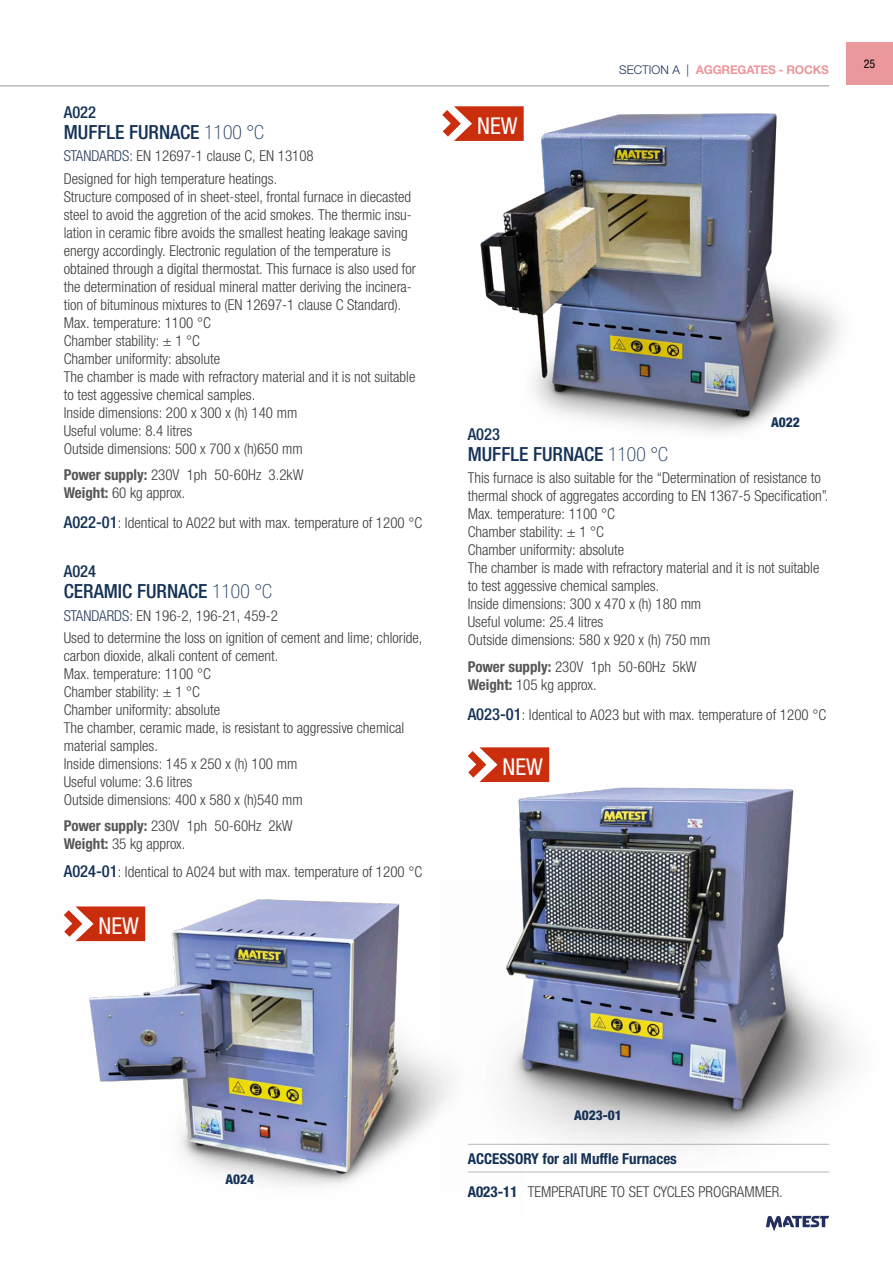
<style>
.page{position:relative;width:893px;height:1263px;background:#fff}
.page>*{position:absolute;margin:0;border:0;box-sizing:border-box;transform-origin:0 0}
.t1{font:condensed 23.25px "Helvetica Neue LTW1 G";color:#fff}
.t2{font:500 condensed 19.5px "Helvetica Neue LTW1 G";color:#153256}
.t3{font:500 condensed 16.5px "Helvetica Neue LTW1 G";color:#153256}
.t4{font:300 condensed 15px/18px "Helvetica Neue LTW1 G";color:#3c3c3a}
.t5{font:700 condensed 15px "Helvetica Neue LTW1 G";color:#153256}
.t6{font:800 condensed 13.5px "Helvetica Neue LTW1 G";color:#153256}
.t7{font:700 12px "Helvetica Neue LT Std";letter-spacing:-.02em;color:#ea989b}
.t8{font:condensed 12px "Helvetica Neue LTW1 G";color:#000}
.s1{font-weight:100}
.s2{color:#2a3e62}
.s3{font-weight:700;color:#565655}
.s4{font-weight:500;font-size:16.5px;color:#153256}
.s5{font-weight:300;color:#153256}
.s6{font-weight:700;color:#153256}
</style>
<div class="page">
<div style="left:846px;top:43px;width:47px;height:42px;background:#ea989b"></div>
<hr style="left:0;top:85px;width:829px;height:2px;background:#bbb">
<svg style="left:766px;top:1215px;width:63px;height:16px"></svg>
<img style="left:480px;top:113px;width:361px;height:320px">
<svg style="left:442px;top:106px;width:82px;height:35px"></svg>
<img style="left:64px;top:899px;width:384px;height:287px">
<img style="left:448px;top:770px;width:407px;height:403px">
<svg style="left:468px;top:747px;width:81px;height:35px"></svg>
<p class="t3" style="left:64px;top:102px;width:34px">A022</p>
<h2 class="t2" style="left:64px;top:120px;width:202px">MUFFLE FURNACE <span class="s1">1100 °C</span></h2>
<p class="t4" style="left:64px;top:145px;width:252px;line-height:22.2px"><span class="s2">STANDARDS:</span> EN 12697-1 clause C, EN 13108<br>Designed for high temperature heatings.</p>
<p class="t4" style="left:64px;top:187px;width:354px">Structure composed of in sheet-steel, frontal furnace in diecasted steel to avoid the aggretion of the acid smokes. The thermic insu&shy;lation in ceramic fibre avoids the smallest heating leakage saving energy accordingly. Electronic regulation of the temperature is obtained through a digital thermostat. This furnace is also used for the determination of residual mineral matter deriving the incinera&shy;tion of bituminous mixtures to (EN 12697-1 clause C Standard).<br>Max. temperature: 1100 °C<br>Chamber stability: ± 1 °C<br>Chamber uniformity: absolute<br>The chamber is made with refractory material and it is not suitable to test aggessive chemical samples.<br>Inside dimensions: 200 x 300 x (h) 140 mm<br>Useful volume: 8.4 litres<br>Outside dimensions: 500 x 700 x (h)650 mm</p>
<p class="t4" style="left:64px;top:466px;width:241px"><span class="s3">Power supply:</span> 230V 1ph 50-60Hz 3.2kW<br><span class="s3">Weight:</span> 60 kg approx.</p>
<p class="t4" style="left:64px;top:514px;width:360px"><span class="s4">A022-01</span>: Identical to A022 but with max. temperature of 1200 °C</p>
<p class="t3" style="left:64px;top:561px;width:34px">A024</p>
<h2 class="t2" style="left:64px;top:580px;width:210px">CERAMIC FURNACE <span class="s1">1100 °C</span></h2>
<p class="t4" style="left:64px;top:604px;width:360px;line-height:22.2px"><span class="s2">STANDARDS:</span> EN 196-2, 196-21, 459-2<br>Used to determine the loss on ignition of cement and lime; chloride,</p>
<p class="t4" style="left:64px;top:647px;width:342px">carbon dioxide, alkali content of cement.<br>Max. temperature: 1100 °C<br>Chamber stability: ± 1 °C<br>Chamber uniformity: absolute<br>The chamber, ceramic made, is resistant to aggressive chemical material samples.<br>Inside dimensions: 145 x 250 x (h) 100 mm<br>Useful volume: 3.6 litres<br>Outside dimensions: 400 x 580 x (h)540 mm</p>
<p class="t4" style="left:64px;top:817px;width:230px"><span class="s3">Power supply:</span> 230V 1ph 50-60Hz 2kW<br><span class="s3">Weight:</span> 35 kg approx.</p>
<p class="t4" style="left:64px;top:863px;width:360px"><span class="s4">A024-01</span>: Identical to A024 but with max. temperature of 1200 °C</p>
<h1 class="t1" style="left:99px;top:912px;width:42px">NEW</h1>
<h1 class="t1" style="left:477px;top:112px;width:42px">NEW</h1>
<p class="t7" style="left:619px;top:63px;width:211px"><span class="s5">SECTION A |</span> AGGREGATES - ROCKS</p>
<p class="t8" style="left:864px;top:57px;width:13px">25</p>
<p class="t6" style="left:771px;top:414px;width:30px">A022</p>
<p class="t3" style="left:468px;top:424px;width:34px">A023</p>
<h2 class="t2" style="left:468px;top:442px;width:202px">MUFFLE FURNACE <span class="s1">1100 °C</span></h2>
<p class="t4" style="left:468px;top:469px;width:362px">This furnace is also suitable for the “Determination of resistance to thermal shock of aggregates according to EN 1367-5 Specification”.<br>Max. temperature: 1100 °C<br>Chamber stability: ± 1 °C<br>Chamber uniformity: absolute<br>The chamber is made with refractory material and it is not suitable to test aggessive chemical samples.<br>Inside dimensions: 300 x 470 x (h) 180 mm<br>Useful volume: 25.4 litres<br>Outside dimensions: 580 x 920 x (h) 750 mm</p>
<p class="t4" style="left:468px;top:658px;width:230px"><span class="s3">Power supply:</span> 230V 1ph 50-60Hz 5kW<br><span class="s3">Weight:</span> 105 kg approx.</p>
<p class="t4" style="left:468px;top:706px;width:360px"><span class="s4">A023-01</span>: Identical to A023 but with max. temperature of 1200 °C</p>
<h1 class="t1" style="left:503px;top:753px;width:42px">NEW</h1>
<p class="t6" style="left:225px;top:1171px;width:30px">A024</p>
<p class="t6" style="left:574px;top:1106px;width:49px">A023-01</p>
<p class="t5" style="left:468px;top:1149px;width:211px">ACCESSORY for all Muffle Furnaces</p>
<p class="t4" style="left:468px;top:1183px;width:317px"><span class="s6">A023-11</span> TEMPERATURE TO SET CYCLES PROGRAMMER.</p>
</div>
